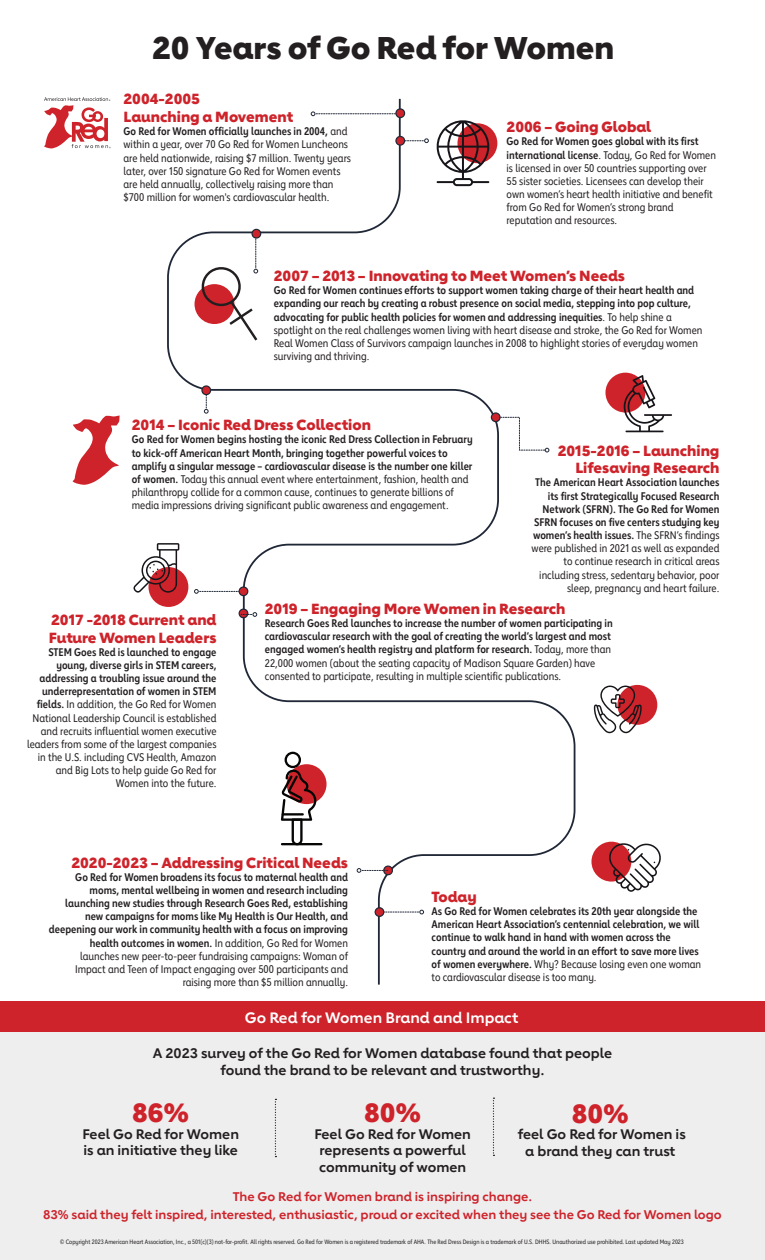
<style>
.page{position:relative;width:765px;height:1260px;background:#fff}
.page>*{position:absolute;margin:0;border:0;box-sizing:border-box;transform-origin:0 0}
.t1{font:800 31.25px "Lub Dub";color:#231f20}
.t2{font:800 26.25px "Lub Dub";color:#ce232a}
.t3{font:700 15px "Lub Dub";color:#fff}
.t4{font:800 14.62px/17.5px "Lub Dub";color:#ce232a}
.t5{font:700 13.75px/16.5px "Lub Dub";color:#231f20;text-align:center}
.t6{font:700 12.5px/18px "Lub Dub";color:#ce232a;text-align:center}
.t7{font:700 11px/13.1px "Lub Dub Condensed";color:#231f20}
.t8{font:11px/13.1px "Lub Dub Condensed";color:#231f20}
.t9{font:6.25px "Lub Dub Condensed";color:#231f20}
.s1{font-weight:700}
.s2{font-weight:400}
</style>
<div class="page">
<div style="left:0;top:1007px;width:765px;height:253px;background:#eeeeef"></div>
<svg style="left:167px;top:98px;width:409px;height:887px"></svg>
<svg style="left:44px;top:97px;width:67px;height:52px"></svg>
<div style="left:457px;top:123px;width:40px;height:40px;background:#ce232a;border-radius:50%"></div>
<div style="left:195px;top:284px;width:39px;height:40px;background:#ce232a;border-radius:50%"></div>
<svg style="left:73px;top:415px;width:47px;height:70px"></svg>
<div style="left:605px;top:373px;width:40px;height:40px;background:#ce232a;border-radius:50%"></div>
<svg style="left:624px;top:375px;width:48px;height:57px"></svg>
<svg style="left:194px;top:589px;width:45px;height:5px"></svg>
<div style="left:149px;top:567px;width:39px;height:40px;background:#ce232a;border-radius:50%"></div>
<svg style="left:133px;top:543px;width:46px;height:50px"></svg>
<div style="left:617px;top:685px;width:40px;height:40px;background:#ce232a;border-radius:50%"></div>
<svg style="left:594px;top:686px;width:48px;height:47px"></svg>
<svg style="left:197px;top:233px;width:63px;height:110px"></svg>
<svg style="left:500px;top:417px;width:49px;height:35px"></svg>
<svg style="left:311px;top:111px;width:181px;height:75px"></svg>
<div style="left:396px;top:109px;width:9px;height:9px;background:#ce232a;border-radius:50%"></div>
<div style="left:395px;top:108px;width:10px;height:10px;border:1px solid #202837;border-radius:50%"></div>
<div style="left:396px;top:136px;width:9px;height:9px;background:#ce232a;border-radius:50%"></div>
<div style="left:395px;top:136px;width:10px;height:10px;border:1px solid #202837;border-radius:50%"></div>
<div style="left:252px;top:229px;width:9px;height:9px;background:#ce232a;border-radius:50%"></div>
<div style="left:251px;top:229px;width:10px;height:10px;border:1px solid #202837;border-radius:50%"></div>
<div style="left:202px;top:386px;width:9px;height:9px;background:#ce232a;border-radius:50%"></div>
<div style="left:201px;top:385px;width:10px;height:10px;border:1px solid #202837;border-radius:50%"></div>
<div style="left:491px;top:413px;width:9px;height:9px;background:#ce232a;border-radius:50%"></div>
<div style="left:491px;top:412px;width:10px;height:10px;border:1px solid #202837;border-radius:50%"></div>
<div style="left:239px;top:587px;width:9px;height:9px;background:#ce232a;border-radius:50%"></div>
<div style="left:239px;top:586px;width:9px;height:10px;border:1px solid #202837;border-radius:50%"></div>
<div style="left:239px;top:609px;width:9px;height:9px;background:#ce232a;border-radius:50%"></div>
<div style="left:239px;top:609px;width:9px;height:9px;border:1px solid #202837;border-radius:50%"></div>
<div style="left:375px;top:908px;width:9px;height:8px;background:#ce232a;border-radius:50%"></div>
<div style="left:375px;top:907px;width:9px;height:10px;border:1px solid #202837;border-radius:50%"></div>
<div style="left:384px;top:866px;width:8px;height:9px;background:#ce232a;border-radius:50%"></div>
<div style="left:383px;top:866px;width:10px;height:9px;border:1px solid #202837;border-radius:50%"></div>
<svg style="left:241px;top:612px;width:16px;height:5px"></svg>
<div style="left:591px;top:842px;width:40px;height:40px;background:#ce232a;border-radius:50%"></div>
<svg style="left:608px;top:842px;width:53px;height:50px"></svg>
<svg style="left:357px;top:868px;width:31px;height:5px"></svg>
<hr style="left:281px;top:843px;width:41px;height:2px;background:#050504">
<svg style="left:281px;top:752px;width:35px;height:93px"></svg>
<div style="left:0;top:1002px;width:765px;height:30px;background:#ce232a"></div>
<svg style="left:275px;top:1099px;width:1px;height:58px"></svg>
<svg style="left:493px;top:1098px;width:1px;height:58px"></svg>
<p class="t1" style="left:152px;top:29px;width:464px">20 Years of Go Red for Women</p>
<p class="t4" style="left:124px;top:90px;width:171px">2004-2005<br>Launching a Movement</p>
<p class="t8" style="left:124px;top:125px;width:229px"><span class="s1">Go Red for Women officially launches in 2004,</span> and within a year, over 70 Go Red for Women Luncheons are held nationwide, raising $7 million. Twenty years later, over 150 signature Go Red for Women events are held annually, collectively raising more than $700 million for women's cardiovascular health.</p>
<p class="t4" style="left:507px;top:118px;width:146px">2006 – Going Global</p>
<p class="t8" style="left:507px;top:135px;width:211px"><span class="s1">Go Red for Women goes global with its first international license</span>. Today, Go Red for Women is licensed in over 50 countries supporting over 55 sister societies. Licensees can develop their own women’s heart health initiative and benefit from Go Red for Women’s strong brand reputation and resources.</p>
<p class="t4" style="left:274px;top:267px;width:353px">2007 – 2013 – Innovating to Meet Women’s Needs</p>
<p class="t7" style="left:274px;top:284px;width:430px">Go Red for Women continues efforts to support women taking charge of their heart health and expanding our reach by creating a robust presence on social media, stepping into pop culture, advocating for public health policies for women and addressing inequities<span class="s2">. To help shine a spotlight on the real challenges women living with heart disease and stroke, the Go Red for Women Real Women Class of Survivors campaign launches in 2008 to highlight stories of everyday women surviving and thriving.</span></p>
<p class="t4" style="left:132px;top:416px;width:241px">2014 – Iconic Red Dress Collection</p>
<p class="t7" style="left:132px;top:433px;width:342px">Go Red for Women begins hosting the iconic Red Dress Collection in February to kick-off American Heart Month, bringing together powerful voices to amplify a singular message – cardiovascular disease is the number one killer of women. <span class="s2">Today this annual event where entertainment, fashion, health and philanthropy collide for a common cause, continues to generate billions of media impressions driving significant public awareness and engagement.</span></p>
<p class="t4" style="left:558px;top:442px;width:163px;text-align:right">2015-2016 – Launching<br>Lifesaving Research</p>
<p class="t7" style="left:532px;top:476px;width:189px;text-align:right">The American Heart Association launches its first Strategically Focused Research Network (SFRN). The Go Red for Women SFRN focuses on five centers studying key women’s health issues. <span class="s2">The SFRN’s findings were published in 2021 as well as expanded to continue research in critical areas including stress, sedentary behavior, poor sleep, pregnancy and heart failure.</span></p>
<p class="t4" style="left:49px;top:611px;width:169px">2017 -2018 Current and<br>Future Women Leaders</p>
<p class="t8" style="left:27px;top:645px;width:191px;text-align:right"><span class="s1">STEM Goes Red is launched to engage young, diverse girls in STEM careers, addressing a troubling issue around the underrepresentation of women in STEM fields.</span> In addition, the Go Red for Women National Leadership Council is established and recruits influential women executive leaders from some of the largest companies in the U.S. including CVS Health, Amazon and Big Lots to help guide Go Red for Women into the future.</p>
<p class="t4" style="left:265px;top:600px;width:302px">2019 – Engaging More Women in Research</p>
<p class="t7" style="left:265px;top:616px;width:350px">Research Goes Red launches to increase the number of women participating in cardiovascular research with the goal of creating the world’s largest and most engaged women’s health registry and platform for research. <span class="s2">Today, more than 22,000 women (about the seating capacity of Madison Square Garden) have consented to participate, resulting in multiple scientific publications.</span></p>
<p class="t4" style="left:71px;top:853px;width:278px">2020-2023 – Addressing Critical Needs</p>
<p class="t7" style="left:49px;top:870px;width:301px;text-align:right">Go Red for Women broadens its focus to maternal health and moms, mental wellbeing in women and research including launching new studies through Research Goes Red, establishing new campaigns for moms like My Health is Our Health, and deepening our work in community health with a focus on improving health outcomes in women. <span class="s2">In addition, Go Red for Women launches new peer-to-peer fundraising campaigns: Woman of Impact and Teen of Impact engaging over 500 participants and raising more than $5 million annually.</span></p>
<p class="t4" style="left:432px;top:888px;width:47px">Today</p>
<p class="t7" style="left:432px;top:905px;width:271px">As Go Red for Women celebrates its 20th year alongside the American Heart Association’s centennial celebration, we will continue to walk hand in hand with women across the country and around the world in an effort to save more lives of women everywhere. <span class="s2">Why? Because losing even one woman to cardiovascular disease is too many.</span></p>
<p class="t3" style="left:245px;top:1009px;width:275px">Go Red for Women Brand and Impact</p>
<p class="t5" style="left:153px;top:1045px;width:461px">A 2023 survey of the Go Red for Women database found that people found the brand to be relevant and trustworthy.</p>
<p class="t2" style="left:132px;top:1097px;width:59px">86%</p>
<p class="t5" style="left:82px;top:1126px;width:158px;text-align:left">Feel Go Red for Women is an initiative they like</p>
<p class="t2" style="left:364px;top:1097px;width:59px">80%</p>
<p class="t5" style="left:314px;top:1126px;width:158px">Feel Go Red for Women represents a powerful community of women</p>
<p class="t6" style="left:43px;top:1187px;width:680px">The Go Red for Women brand is inspiring change.<br>83% said they felt inspired, interested, enthusiastic, proud or excited when they see the Go Red for Women logo</p>
<p class="t2" style="left:572px;top:1098px;width:59px">80%</p>
<p class="t5" style="left:518px;top:1126px;width:169px">feel Go Red for Women is a brand they can trust</p>
<p class="t9" style="left:60px;top:1238px;width:625px">© Copyright 2023 American Heart Association, Inc., a 501(c)(3) not-for-profit. All rights reserved. Go Red for Women is a registered trademark of AHA. The Red Dress Design is a trademark of U.S. DHHS. Unauthorized use prohibited. Last updated May 2023</p>
</div>
